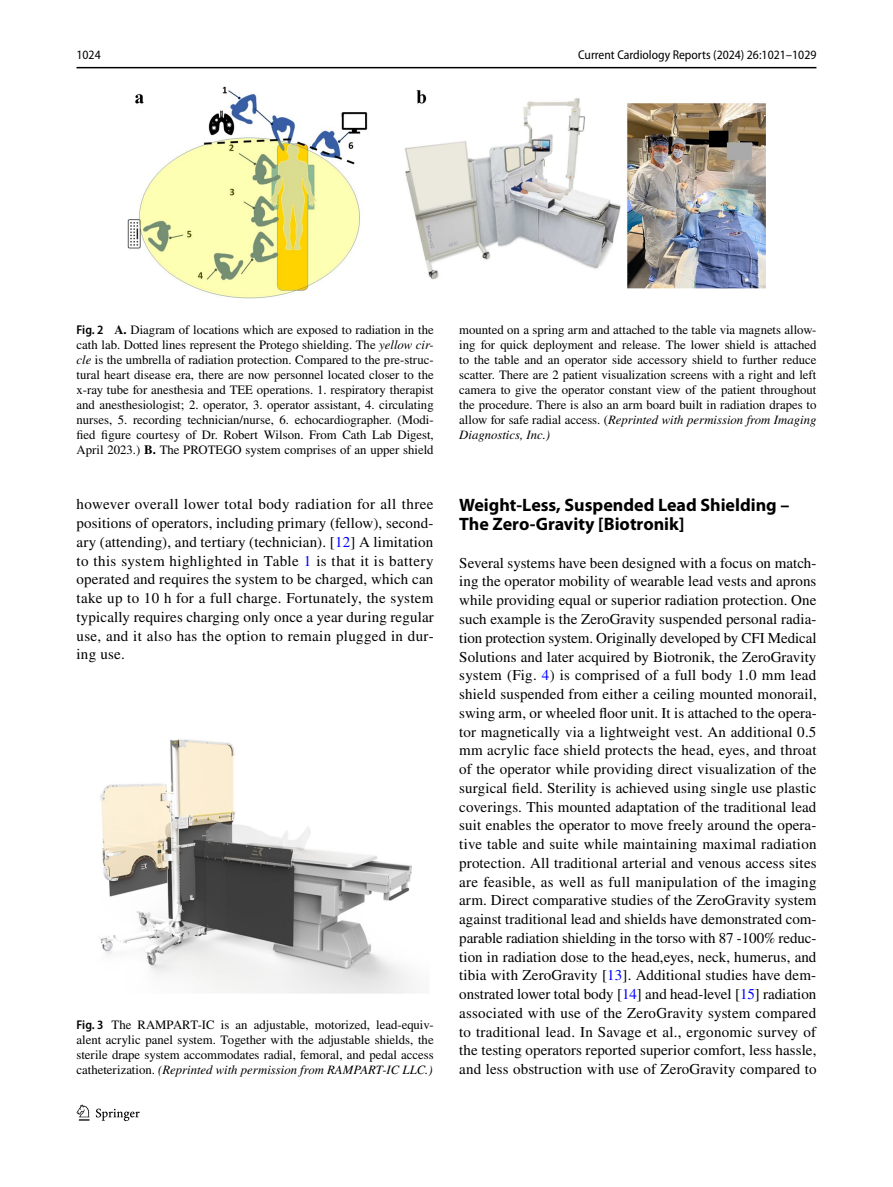
<style>
.page{position:relative;width:893px;height:1187px;background:#fff}
.page>*{position:absolute;margin:0;border:0;box-sizing:border-box;transform-origin:0 0}
.t1{font:700 18px/18.8px "Myriad Pro";color:#000}
.t2{font:15px/18.8px "STIX";letter-spacing:.01em;color:#000;text-align:justify}
.t3{font:12.75px/15px "STIX";color:#000;text-align:justify}
.t4{font:semi-condensed 12.75px "Myriad Pro";color:#000}
.s1{font-family:"Myriad Pro";font-weight:600;font-stretch:semi-condensed}
.s2{font-weight:700}
.s3{font-style:italic}
.s4{color:#00f}
</style>
<div class="page">
<hr style="left:77px;top:67px;width:739px;height:1px;background:#000">
<svg style="left:77px;top:1104px;width:12px;height:16px"></svg>
<svg style="left:96px;top:1108px;width:44px;height:12px"></svg>
<img style="left:128px;top:87px;width:637px;height:211px">
<img style="left:99px;top:739px;width:314px;height:254px">
<p class="t4" style="left:77px;top:48px;width:26px">1024</p>
<p class="t4" style="left:578px;top:48px;width:240px">Current Cardiology Reports (2024) 26:1021–1029</p>
<p class="t3" style="left:77px;top:323px;width:359px"><span class="s1">Fig. 2</span> <span class="s2">A.</span> Diagram of locations which are exposed to radiation in the cath lab. Dotted lines represent the Protego shielding. The <span class="s3">yellow cir&shy;cle</span> is the umbrella of radiation protection. Compared to the pre-struc&shy;tural heart disease era, there are now personnel located closer to the x-ray tube for anesthesia and TEE operations. 1. respiratory therapist and anesthesiologist; 2. operator, 3. operator assistant, 4. circulating nurses, 5. recording technician/nurse, 6. echocardiographer. (Modi&shy;fied figure courtesy of Dr. Robert Wilson. From Cath Lab Digest, April 2023.) <span class="s2">B.</span> The PROTEGO system comprises of an upper shield</p>
<p class="t3" style="left:459px;top:323px;width:359px">mounted on a spring arm and attached to the table via magnets allow&shy;ing for quick deployment and release. The lower shield is attached to the table and an operator side accessory shield to further reduce scatter. There are 2 patient visualization screens with a right and left camera to give the operator constant view of the patient throughout the procedure. There is also an arm board built in radiation drapes to allow for safe radial access. (<span class="s3">Reprinted with permission from Imaging Diagnostics, Inc.)</span></p>
<p class="t2" style="left:77px;top:496px;width:359px">however overall lower total body radiation for all three positions of operators, including primary (fellow), second&shy;ary (attending), and tertiary (technician). [<span class="s4">12</span>] A limitation to this system highlighted in Table <span class="s4">1</span> is that it is battery operated and requires the system to be charged, which can take up to 10 h for a full charge. Fortunately, the system typically requires charging only once a year during regular use, and it also has the option to remain plugged in dur&shy;ing use.</p>
<p class="t1" style="left:459px;top:495px;width:332px">Weight‑Less, Suspended Lead Shielding –<br>The Zero‑Gravity [Biotronik]</p>
<p class="t2" style="left:459px;top:554px;width:359px">Several systems have been designed with a focus on match&shy;ing the operator mobility of wearable lead vests and aprons while providing equal or superior radiation protection. One such example is the ZeroGravity suspended personal radia&shy;tion protection system. Originally developed by CFI Medical Solutions and later acquired by Biotronik, the ZeroGravity system (Fig. <span class="s4">4</span>) is comprised of a full body 1.0 mm lead shield suspended from either a ceiling mounted monorail, swing arm, or wheeled floor unit. It is attached to the opera&shy;tor magnetically via a lightweight vest. An additional 0.5 mm acrylic face shield protects the head, eyes, and throat of the operator while providing direct visualization of the surgical field. Sterility is achieved using single use plastic coverings. This mounted adaptation of the traditional lead suit enables the operator to move freely around the opera&shy;tive table and suite while maintaining maximal radiation protection. All traditional arterial and venous access sites are feasible, as well as full manipulation of the imaging arm. Direct comparative studies of the ZeroGravity system against traditional lead and shields have demonstrated com&shy;parable radiation shielding in the torso with 87 -100% reduc&shy;tion in radiation dose to the head,eyes, neck, humerus, and tibia with ZeroGravity [<span class="s4">13</span>]. Additional studies have dem&shy;onstrated lower total body [<span class="s4">14</span>] and head-level [<span class="s4">15</span>] radiation associated with use of the ZeroGravity system compared to traditional lead. In Savage et al., ergonomic survey of the testing operators reported superior comfort, less hassle, and less obstruction with use of ZeroGravity compared to</p>
<p class="t3" style="left:77px;top:1017px;width:359px"><span class="s1">Fig. 3</span> The RAMPART-IC is an adjustable, motorized, lead-equiv&shy;alent acrylic panel system. Together with the adjustable shields, the sterile drape system accommodates radial, femoral, and pedal access catheterization. <span class="s3">(Reprinted with permission from RAMPART-IC LLC.)</span></p>
</div>
